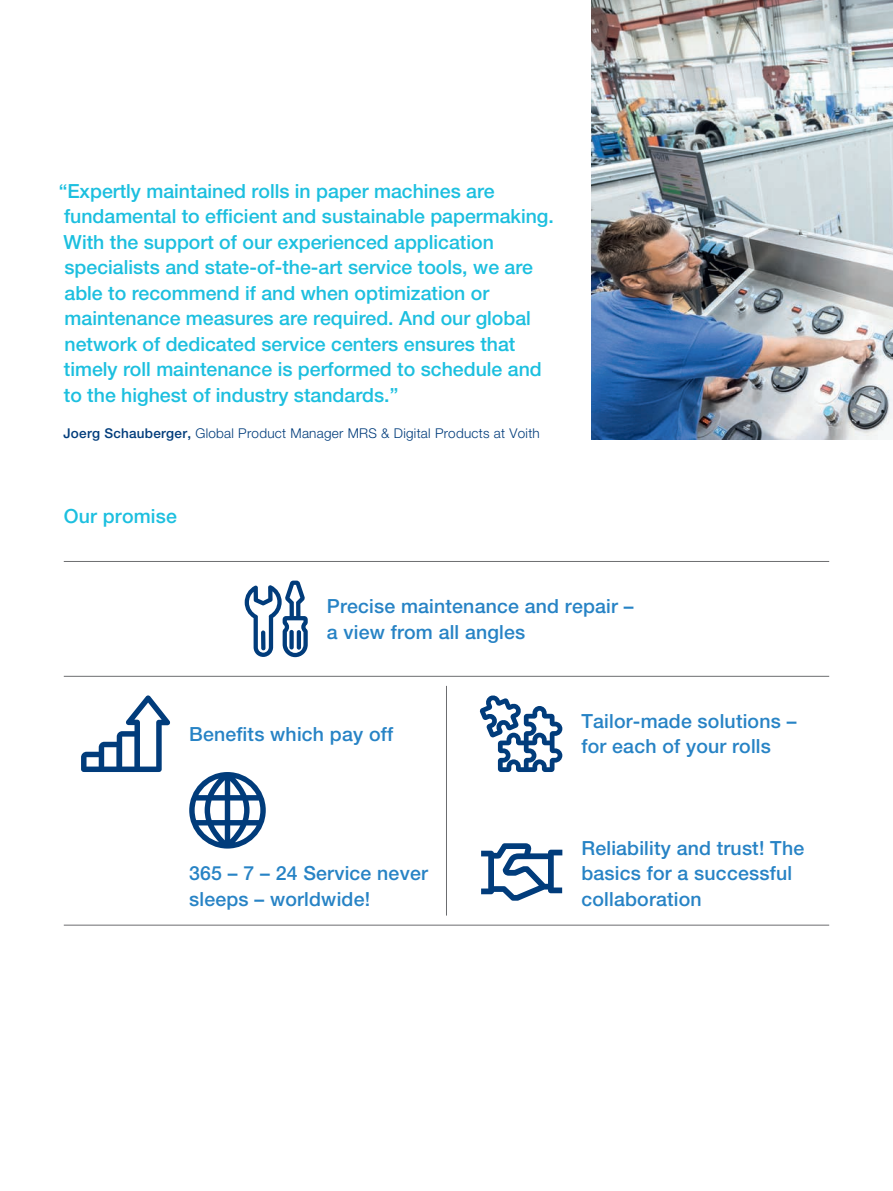
<style>
.page{position:relative;width:893px;height:1191px;background:#fff}
.page>*{position:absolute;margin:0;border:0;box-sizing:border-box;transform-origin:0 0}
.t1{font:500 19.5px/25.5px "Helvetica Neue LT Pro";color:#1cbfdf}
.t2{font:500 19.5px/25.5px "Helvetica Neue LT Pro";letter-spacing:.01em;color:#2783c5}
.t3{font:300 13.5px "Helvetica Neue LT Pro";letter-spacing:.02em;color:#013c7b}
.s1{font-weight:500}
</style>
<div class="page">
<img style="left:591px;top:0;width:302px;height:439px">
<svg style="left:480px;top:695px;width:82px;height:77px"></svg>
<svg style="left:81px;top:695px;width:89px;height:77px"></svg>
<svg style="left:189px;top:772px;width:77px;height:76px"></svg>
<svg style="left:245px;top:580px;width:63px;height:77px"></svg>
<svg style="left:481px;top:843px;width:81px;height:57px"></svg>
<hr style="left:64px;top:676px;width:765px;height:1px;background:#6c6d70">
<hr style="left:64px;top:561px;width:765px;height:1px;background:#6c6d70">
<hr style="left:64px;top:924px;width:765px;height:1px;background:#6c6d70">
<hr style="left:446px;top:686px;width:1px;height:229px;background:#6c6d70">
<p class="t1" style="left:59px;top:178px;width:497px">“Expertly maintained rolls in paper machines are fundamental to efficient and sustainable papermaking.<br>With the support of our experienced application specialists and state-of-the-art service tools, we are able to recommend if and when optimization or maintenance measures are required. And our global network of dedicated service centers ensures that timely roll maintenance is performed to schedule and to the highest of industry standards.”</p>
<p class="t3" style="left:63px;top:425px;width:478px"><span class="s1">Joerg Schauberger,</span> Global Product Manager MRS &amp; Digital Products at Voith</p>
<p class="t1" style="left:64px;top:503px;width:115px">Our promise</p>
<p class="t2" style="left:327px;top:593px;width:308px">Precise maintenance and repair – a view from all angles</p>
<p class="t2" style="left:189px;top:721px;width:206px">Benefits which pay off</p>
<p class="t2" style="left:581px;top:708px;width:216px">Tailor-made solutions – for each of your rolls</p>
<p class="t2" style="left:189px;top:860px;width:240px">365 – 7 – 24 Service never sleeps – worldwide!</p>
<p class="t2" style="left:581px;top:835px;width:224px">Reliability and trust! The basics for a successful collaboration</p>
</div>
